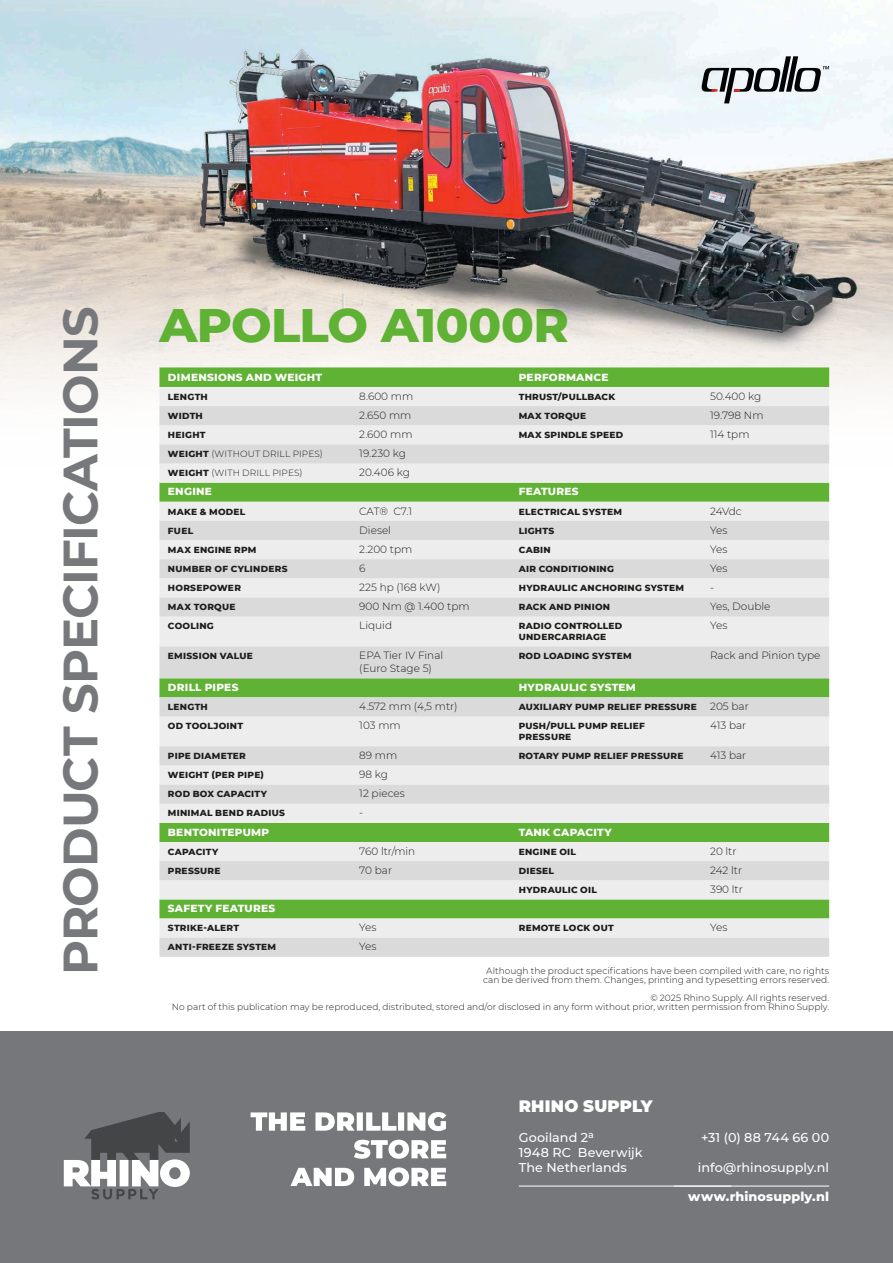
<style>
.page{position:relative;width:893px;height:1263px;background:#fff}
.page>*{position:absolute;margin:0;border:0;box-sizing:border-box;transform-origin:0 0}
.t1{font:700 48px "Montserrat";letter-spacing:-.02em;color:#76787b}
.t2{font:800 48px "Montserrat";letter-spacing:-.01em;color:#5fb233}
.t3{font:900 16.5px "Montserrat";letter-spacing:.01em;color:#fff}
.t4{font:500 12.75px/14.9px "Montserrat";letter-spacing:.005em;color:#fff}
.t5{font:800 12.75px "Montserrat";letter-spacing:.015em;color:#fff}
.t6{font:500 12.75px "Montserrat";letter-spacing:.025em;color:#fff}
.t7{font:300 10.5px/12.8px "Montserrat";color:#1d1d1b}
.t8{font:800 10.5px "Montserrat";letter-spacing:.025em;color:#fff}
.t9{font:800 9px/10.6px "Montserrat";letter-spacing:.03em;color:#1d1d1b}
.t10{font:300 9px/9px "Montserrat";letter-spacing:.005em;color:#1d1d1b;text-align:center}
.s1{font-weight:800}
</style>
<div class="page">
<img style="left:0;top:0;width:893px;height:425px">
<div style="left:0;top:1031px;width:893px;height:232px;background:#75777a"></div>
<svg style="left:290px;top:1167px;width:156px;height:19px"></svg>
<svg style="left:354px;top:1140px;width:92px;height:19px"></svg>
<svg style="left:251px;top:1112px;width:195px;height:19px"></svg>
<hr style="left:519px;top:1186px;width:212px;height:1px;background:#fff">
<hr style="left:674px;top:1186px;width:155px;height:1px;background:#fff">
<svg style="left:64px;top:1112px;width:126px;height:87px"></svg>
<div style="left:159px;top:367px;width:670px;height:20px;background:#5fb233"></div>
<div style="left:159px;top:387px;width:670px;height:19px;background:#ededed"></div>
<svg style="left:159px;top:406px;width:670px;height:551px;background:#d2ddcc"></svg>
<img style="left:194px;top:45px;width:667px;height:307px">
<svg style="left:702px;top:56px;width:127px;height:47px"></svg>
<h1 class="t1" style="left:46px;top:974px;width:670px;rotate:-90deg">PRODUCT SPECIFICATIONS</h1>
<h1 class="t2" style="left:159px;top:290px;width:411px">APOLLO A1000R</h1>
<p class="t8" style="left:168px;top:369px;width:156px">DIMENSIONS AND WEIGHT</p>
<p class="t8" style="left:519px;top:369px;width:91px">PERFORMANCE</p>
<p class="t9" style="left:168px;top:391px;width:41px">LENGTH</p>
<p class="t7" style="left:359px;top:389px;width:55px">8.600 mm</p>
<p class="t9" style="left:519px;top:391px;width:98px">THRUST/PULLBACK</p>
<p class="t7" style="left:710px;top:389px;width:53px">50.400 kg</p>
<p class="t9" style="left:168px;top:410px;width:36px">WIDTH</p>
<p class="t7" style="left:359px;top:408px;width:54px">2.650 mm</p>
<p class="t9" style="left:519px;top:410px;width:69px">MAX TORQUE</p>
<p class="t7" style="left:710px;top:408px;width:55px">19.798 Nm</p>
<p class="t9" style="left:168px;top:429px;width:39px">HEIGHT</p>
<p class="t7" style="left:359px;top:428px;width:55px">2.600 mm</p>
<p class="t9" style="left:519px;top:429px;width:106px">MAX SPINDLE SPEED</p>
<p class="t7" style="left:710px;top:428px;width:41px">114 tpm</p>
<p class="t10" style="left:168px;top:449px;width:157px"><span class="s1">WEIGHT</span> (WITHOUT DRILL PIPES)</p>
<p class="t7" style="left:359px;top:447px;width:48px">19.230 kg</p>
<p class="t10" style="left:168px;top:468px;width:136px"><span class="s1">WEIGHT</span> (WITH DRILL PIPES)</p>
<p class="t7" style="left:359px;top:466px;width:52px">20.406 kg</p>
<p class="t8" style="left:168px;top:484px;width:46px">ENGINE</p>
<p class="t8" style="left:519px;top:484px;width:61px">FEATURES</p>
<p class="t9" style="left:168px;top:505px;width:79px">MAKE &amp; MODEL</p>
<p class="t7" style="left:359px;top:504px;width:54px">CAT® C7.1</p>
<p class="t9" style="left:519px;top:505px;width:105px">ELECTRICAL SYSTEM</p>
<p class="t7" style="left:710px;top:504px;width:33px">24Vdc</p>
<p class="t9" style="left:168px;top:525px;width:27px">FUEL</p>
<p class="t7" style="left:359px;top:523px;width:33px">Diesel</p>
<p class="t9" style="left:519px;top:525px;width:37px">LIGHTS</p>
<p class="t7" style="left:710px;top:523px;width:19px">Yes</p>
<p class="t9" style="left:168px;top:544px;width:90px">MAX ENGINE RPM</p>
<p class="t7" style="left:359px;top:542px;width:55px">2.200 tpm</p>
<p class="t9" style="left:519px;top:544px;width:34px">CABIN</p>
<p class="t7" style="left:710px;top:542px;width:19px">Yes</p>
<p class="t9" style="left:168px;top:563px;width:121px">NUMBER OF CYLINDERS</p>
<p class="t7" style="left:359px;top:561px;width:8px">6</p>
<p class="t9" style="left:519px;top:563px;width:97px">AIR CONDITIONING</p>
<p class="t7" style="left:710px;top:561px;width:19px">Yes</p>
<p class="t9" style="left:168px;top:582px;width:75px">HORSEPOWER</p>
<p class="t7" style="left:359px;top:581px;width:83px">225 hp (168 kW)</p>
<p class="t9" style="left:519px;top:582px;width:167px">HYDRAULIC ANCHORING SYSTEM</p>
<p class="t7" style="left:710px;top:581px;width:6px">-</p>
<p class="t9" style="left:168px;top:601px;width:69px">MAX TORQUE</p>
<p class="t7" style="left:359px;top:600px;width:112px">900 Nm @ 1.400 tpm</p>
<p class="t9" style="left:519px;top:601px;width:93px">RACK AND PINION</p>
<p class="t7" style="left:710px;top:600px;width:62px">Yes, Double</p>
<p class="t9" style="left:168px;top:620px;width:47px">COOLING</p>
<p class="t7" style="left:359px;top:619px;width:34px">Liquid</p>
<p class="t9" style="left:519px;top:620px;width:105px">RADIO CONTROLLED<br>UNDERCARRIAGE</p>
<p class="t7" style="left:710px;top:619px;width:19px">Yes</p>
<p class="t9" style="left:168px;top:650px;width:86px">EMISSION VALUE</p>
<p class="t7" style="left:359px;top:649px;width:85px">EPA Tier IV Final (Euro Stage 5)</p>
<p class="t9" style="left:519px;top:650px;width:114px">ROD LOADING SYSTEM</p>
<p class="t7" style="left:710px;top:649px;width:112px">Rack and Pinion type</p>
<p class="t8" style="left:168px;top:680px;width:72px">DRILL PIPES</p>
<p class="t8" style="left:519px;top:680px;width:119px">HYDRAULIC SYSTEM</p>
<p class="t9" style="left:168px;top:701px;width:41px">LENGTH</p>
<p class="t7" style="left:359px;top:700px;width:100px">4.572 mm (4,5 mtr)</p>
<p class="t9" style="left:519px;top:701px;width:180px">AUXILIARY PUMP RELIEF PRESSURE</p>
<p class="t7" style="left:710px;top:700px;width:40px">205 bar</p>
<p class="t9" style="left:168px;top:720px;width:77px">OD TOOLJOINT</p>
<p class="t7" style="left:359px;top:719px;width:43px">103 mm</p>
<p class="t9" style="left:519px;top:720px;width:128px">PUSH/PULL PUMP RELIEF<br>PRESSURE</p>
<p class="t7" style="left:710px;top:719px;width:38px">413 bar</p>
<p class="t9" style="left:168px;top:750px;width:79px">PIPE DIAMETER</p>
<p class="t7" style="left:359px;top:749px;width:39px">89 mm</p>
<p class="t9" style="left:519px;top:750px;width:166px">ROTARY PUMP RELIEF PRESSURE</p>
<p class="t7" style="left:710px;top:749px;width:38px">413 bar</p>
<p class="t9" style="left:168px;top:769px;width:98px">WEIGHT (PER PIPE)</p>
<p class="t7" style="left:359px;top:768px;width:30px">98 kg</p>
<p class="t9" style="left:168px;top:788px;width:101px">ROD BOX CAPACITY</p>
<p class="t7" style="left:359px;top:787px;width:47px">12 pieces</p>
<p class="t9" style="left:168px;top:807px;width:119px">MINIMAL BEND RADIUS</p>
<p class="t7" style="left:359px;top:806px;width:6px">-</p>
<p class="t8" style="left:168px;top:824px;width:103px">BENTONITEPUMP</p>
<p class="t8" style="left:519px;top:824px;width:94px">TANK CAPACITY</p>
<p class="t9" style="left:168px;top:846px;width:52px">CAPACITY</p>
<p class="t7" style="left:359px;top:844px;width:57px">760 ltr/min</p>
<p class="t9" style="left:519px;top:846px;width:59px">ENGINE OIL</p>
<p class="t7" style="left:710px;top:844px;width:28px">20 ltr</p>
<p class="t9" style="left:168px;top:865px;width:54px">PRESSURE</p>
<p class="t7" style="left:359px;top:863px;width:34px">70 bar</p>
<p class="t9" style="left:519px;top:865px;width:37px">DIESEL</p>
<p class="t7" style="left:710px;top:863px;width:34px">242 ltr</p>
<p class="t9" style="left:519px;top:884px;width:80px">HYDRAULIC OIL</p>
<p class="t7" style="left:710px;top:882px;width:34px">390 ltr</p>
<p class="t8" style="left:168px;top:901px;width:109px">SAFETY FEATURES</p>
<p class="t9" style="left:168px;top:922px;width:73px">STRIKE-ALERT</p>
<p class="t7" style="left:359px;top:921px;width:19px">Yes</p>
<p class="t9" style="left:519px;top:922px;width:96px">REMOTE LOCK OUT</p>
<p class="t7" style="left:710px;top:921px;width:19px">Yes</p>
<p class="t9" style="left:168px;top:941px;width:110px">ANTI-FREEZE SYSTEM</p>
<p class="t7" style="left:359px;top:940px;width:19px">Yes</p>
<p class="t10" style="left:483px;top:966px;width:348px">Although the product specifications have been compiled with care, no rights can be derived from them. Changes, printing and typesetting errors reserved.</p>
<p class="t10" style="left:172px;top:993px;width:659px;text-align:right">© 2025 Rhino Supply. All rights reserved.<br>No part of this publication may be reproduced, distributed, stored and/or disclosed in any form without prior, written permission from Rhino Supply.</p>
<h2 class="t3" style="left:519px;top:1094px;width:135px">RHINO SUPPLY</h2>
<h3 class="t4" style="left:519px;top:1129px;width:125px">Gooiland 2<sup>a<br></sup>1948 RC Beverwijk<br>The Netherlands</h3>
<h3 class="t6" style="left:701px;top:1128px;width:130px">+31 (0) 88 744 66 00</h3>
<h3 class="t4" style="left:698px;top:1159px;width:133px">info@rhinosupply.nl</h3>
<h3 class="t5" style="left:688px;top:1187px;width:142px">www.rhinosupply.nl</h3>
</div>
